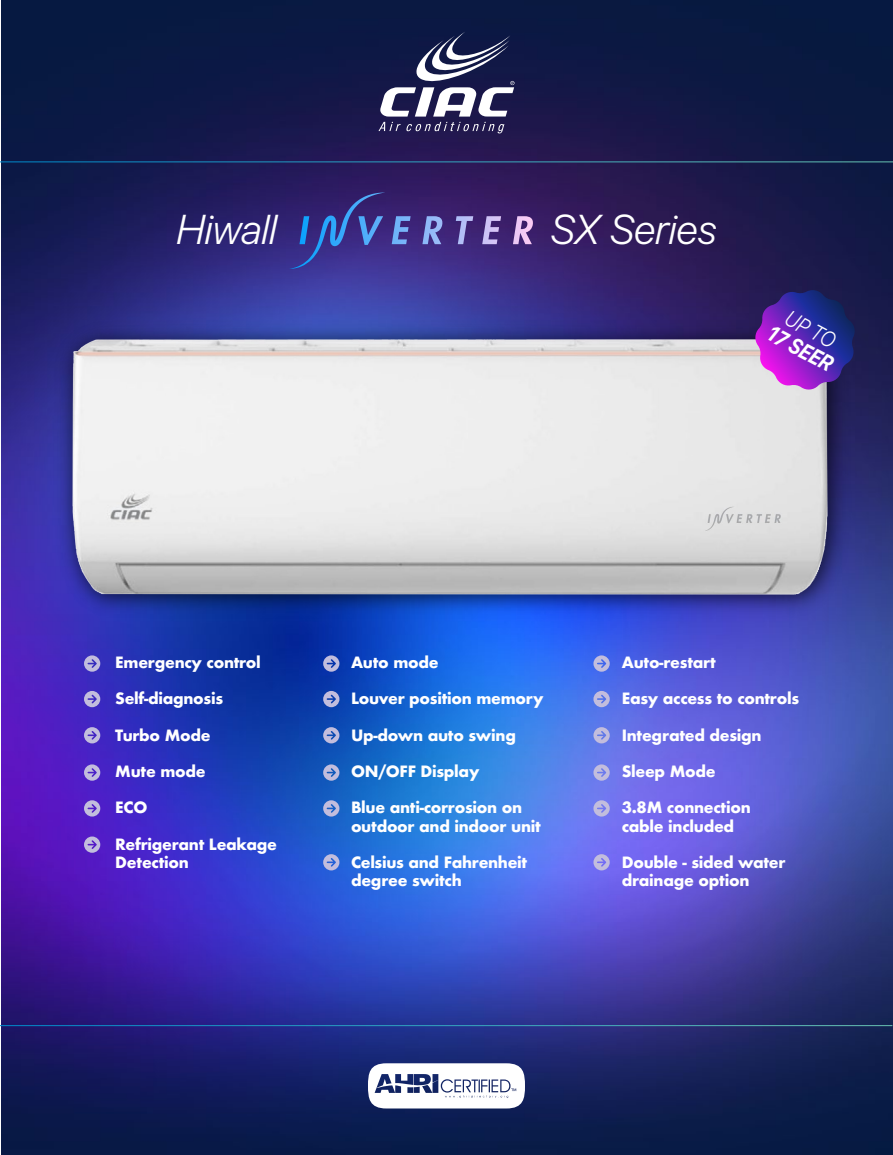
<style>
.page{position:relative;width:893px;height:1155px;background:#fff}
.page>*{position:absolute;margin:0;border:0;box-sizing:border-box;transform-origin:0 0}
.t1{font:italic 300 41.47px "SF Pro Display";color:#fff}
.t2{font:italic 700 22.22px "SF Pro Display";color:#fff;scale:.86 1}
.t3{font:italic 300 22.22px "SF Pro Display";color:#fff;scale:.86 1}
.t4{font:700 15.15px/18.2px "Futura";letter-spacing:-.02em;color:#fff}
</style>
<div class="page">
<img style="left:1px;top:0;width:891px;height:1155px">
<svg style="left:289px;top:193px;width:94px;height:76px;background:#373a8f"></svg>
<svg style="left:378px;top:32px;width:136px;height:101px"></svg>
<svg style="left:0;top:1026px;width:892px;height:1px"></svg>
<hr style="left:0;top:1025px;width:892px;height:1px;background:#fff">
<hr style="left:0;top:162px;width:892px;height:1px;background:#fff">
<svg style="left:368px;top:1063px;width:157px;height:46px"></svg>
<svg style="left:84px;top:655px;width:16px;height:17px"></svg>
<svg style="left:84px;top:691px;width:16px;height:16px"></svg>
<svg style="left:84px;top:727px;width:16px;height:16px"></svg>
<svg style="left:84px;top:764px;width:16px;height:17px"></svg>
<svg style="left:84px;top:800px;width:16px;height:17px"></svg>
<svg style="left:84px;top:837px;width:16px;height:16px"></svg>
<svg style="left:323px;top:655px;width:16px;height:17px"></svg>
<svg style="left:323px;top:691px;width:16px;height:16px"></svg>
<svg style="left:323px;top:727px;width:16px;height:16px"></svg>
<svg style="left:323px;top:764px;width:16px;height:17px"></svg>
<svg style="left:323px;top:800px;width:16px;height:17px"></svg>
<svg style="left:323px;top:854px;width:16px;height:16px"></svg>
<svg style="left:593px;top:655px;width:16px;height:17px"></svg>
<svg style="left:593px;top:691px;width:16px;height:16px"></svg>
<svg style="left:593px;top:727px;width:16px;height:16px"></svg>
<svg style="left:593px;top:764px;width:16px;height:17px"></svg>
<svg style="left:593px;top:800px;width:16px;height:17px"></svg>
<svg style="left:593px;top:854px;width:16px;height:16px"></svg>
<img style="left:47px;top:314px;width:810px;height:310px">
<img style="left:72px;top:339px;width:755px;height:255px">
<svg style="left:754px;top:290px;width:102px;height:101px;background:#6233a4"></svg>
<h1 class="t1" style="left:176px;top:202px;width:102px">Hiwall</h1>
<h1 class="t1" style="left:549px;top:202px;width:168px">SX Series</h1>
<h2 class="t3" style="left:793px;top:303px;width:64px;rotate:28deg">UP TO</h2>
<h2 class="t2" style="left:776px;top:317px;width:84px;rotate:28deg">17 SEER</h2>
<p class="t4" style="left:115px;top:653px;width:147px">Emergency control</p>
<p class="t4" style="left:115px;top:689px;width:109px">Self-diagnosis</p>
<p class="t4" style="left:115px;top:726px;width:97px">Turbo Mode</p>
<p class="t4" style="left:115px;top:762px;width:92px">Mute mode</p>
<p class="t4" style="left:115px;top:799px;width:34px">ECO</p>
<p class="t4" style="left:115px;top:835px;width:163px">Refrigerant Leakage<br>Detection</p>
<p class="t4" style="left:351px;top:653px;width:89px">Auto mode</p>
<p class="t4" style="left:351px;top:689px;width:194px">Louver position memory</p>
<p class="t4" style="left:351px;top:726px;width:166px">Up-down auto swing</p>
<p class="t4" style="left:351px;top:762px;width:130px">ON/OFF Display</p>
<p class="t4" style="left:351px;top:799px;width:191px">Blue anti-corrosion on outdoor and indoor unit</p>
<p class="t4" style="left:351px;top:853px;width:178px">Celsius and Fahrenheit degree switch</p>
<p class="t4" style="left:621px;top:653px;width:96px">Auto-restart</p>
<p class="t4" style="left:621px;top:689px;width:179px">Easy access to controls</p>
<p class="t4" style="left:621px;top:726px;width:141px">Integrated design</p>
<p class="t4" style="left:621px;top:762px;width:95px">Sleep Mode</p>
<p class="t4" style="left:621px;top:799px;width:130px">3.8M connection cable included</p>
<p class="t4" style="left:621px;top:853px;width:165px">Double - sided water drainage option</p>
</div>
